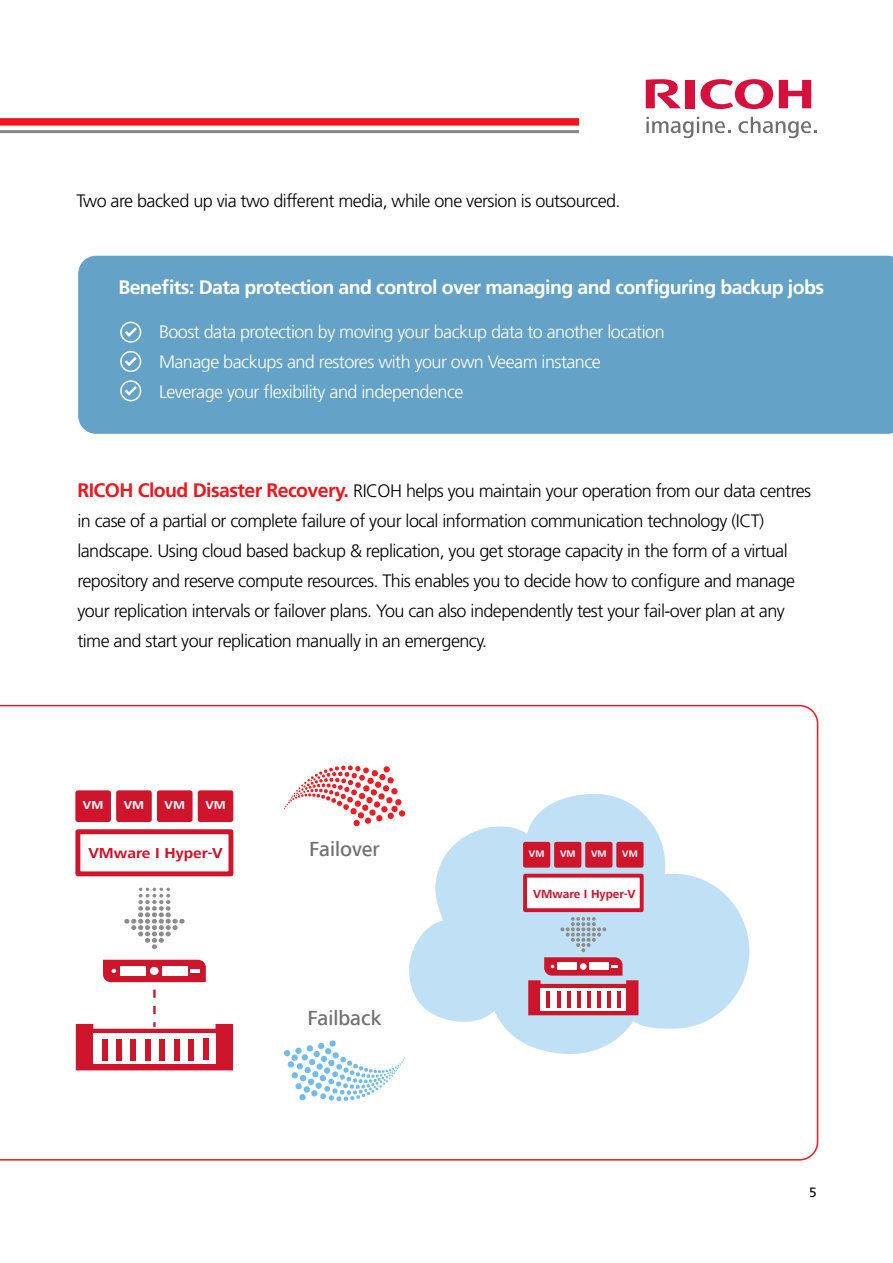
<style>
.page{position:relative;width:893px;height:1263px;background:#fff}
.page>*{position:absolute;margin:0;border:0;box-sizing:border-box;transform-origin:0 0}
.t1{font:500 21px "Frutiger Next LT";color:#717171}
.t2{font:700 19.5px "Frutiger LT Std";letter-spacing:-.03em;color:#fff}
.t3{font:300 18px/30px "Frutiger LT Std";letter-spacing:-.03em;color:#000}
.t4{font:300 18px/30px "Frutiger LT Std";letter-spacing:-.03em;color:#fff}
.t5{font:700 14.85px "Frutiger Next LT";color:#cf152b;scale:1.07 1}
.t6{font:13.5px "Frutiger LT Std";color:#000}
.t7{font:700 12.15px "Frutiger Next LT";color:#cf152b}
.t8{font:700 11.85px "Frutiger Next LT";color:#fff;scale:1.07 1}
.t9{font:700 9.75px "Frutiger Next LT";color:#fff}
.s1{font-weight:700;font-size:19.5px;color:#ed171f}
</style>
<div class="page">
<svg style="left:700px;top:79px;width:73px;height:30px"></svg>
<svg style="left:779px;top:80px;width:32px;height:28px"></svg>
<div style="left:685px;top:80px;width:10px;height:28px;background:#d60f3c"></div>
<svg style="left:646px;top:79px;width:35px;height:29px"></svg>
<svg style="left:646px;top:117px;width:84px;height:21px"></svg>
<svg style="left:738px;top:117px;width:78px;height:21px"></svg>
<svg style="left:0;top:705px;width:818px;height:455px"></svg>
<svg style="left:409px;top:794px;width:340px;height:260px;fill:#c0e1f5"></svg>
<svg style="left:124px;top:888px;width:61px;height:61px"></svg>
<div style="left:78px;top:832px;width:153px;height:42px;background:#fff"></div>
<div style="left:75px;top:829px;width:158px;height:47px;border:5px solid #cf152b"></div>
<div style="left:78px;top:793px;width:30px;height:26px;background:#cf152b"></div>
<div style="left:75px;top:790px;width:36px;height:32px;border:5px solid #cf152b"></div>
<div style="left:119px;top:793px;width:30px;height:26px;background:#cf152b"></div>
<div style="left:116px;top:790px;width:36px;height:32px;border:5px solid #cf152b"></div>
<div style="left:159px;top:793px;width:31px;height:26px;background:#cf152b"></div>
<div style="left:157px;top:790px;width:36px;height:32px;border:5px solid #cf152b"></div>
<div style="left:200px;top:793px;width:31px;height:26px;background:#cf152b"></div>
<div style="left:198px;top:790px;width:35px;height:32px;border:5px solid #cf152b"></div>
<svg style="left:103px;top:960px;width:103px;height:22px"></svg>
<svg style="left:76px;top:990px;width:157px;height:80px"></svg>
<svg style="left:284px;top:765px;width:122px;height:62px"></svg>
<svg style="left:284px;top:1040px;width:121px;height:61px"></svg>
<div style="left:525px;top:876px;width:117px;height:34px;background:#fff"></div>
<div style="left:523px;top:874px;width:121px;height:38px;border:4px solid #cf152b"></div>
<div style="left:525px;top:844px;width:23px;height:22px;background:#cf152b"></div>
<div style="left:523px;top:842px;width:27px;height:26px;border:4px solid #cf152b"></div>
<div style="left:556px;top:844px;width:23px;height:22px;background:#cf152b"></div>
<div style="left:554px;top:842px;width:27px;height:26px;border:4px solid #cf152b"></div>
<div style="left:587px;top:844px;width:24px;height:22px;background:#cf152b"></div>
<div style="left:585px;top:842px;width:27px;height:26px;border:4px solid #cf152b"></div>
<div style="left:618px;top:844px;width:24px;height:22px;background:#cf152b"></div>
<div style="left:616px;top:842px;width:28px;height:26px;border:4px solid #cf152b"></div>
<svg style="left:528px;top:917px;width:110px;height:98px;background:#c5a4b6"></svg>
<div style="left:541px;top:988px;width:85px;height:22px;background:#fff"></div>
<hr style="left:617px;top:991px;width:4px;height:16px;background:#cf152b">
<hr style="left:607px;top:991px;width:4px;height:17px;background:#cf152b">
<hr style="left:597px;top:991px;width:4px;height:17px;background:#cf152b">
<hr style="left:587px;top:991px;width:4px;height:17px;background:#cf152b">
<hr style="left:577px;top:991px;width:4px;height:17px;background:#cf152b">
<hr style="left:567px;top:991px;width:3px;height:17px;background:#cf152b">
<hr style="left:557px;top:991px;width:3px;height:17px;background:#cf152b">
<hr style="left:547px;top:991px;width:3px;height:17px;background:#cf152b">
<div style="left:0;top:118px;width:579px;height:8px;background:#ed171f"></div>
<hr style="left:0;top:130px;width:579px;height:3px;background:#82888e">
<div style="left:78px;top:256px;width:815px;height:178px;background:#64a2c7"></div>
<svg style="left:125px;top:327px;width:12px;height:10px"></svg>
<div style="left:120px;top:322px;width:21px;height:21px;border:2px solid #fff;border-radius:50%"></div>
<svg style="left:125px;top:357px;width:12px;height:9px"></svg>
<div style="left:120px;top:351px;width:21px;height:21px;border:2px solid #fff;border-radius:50%"></div>
<svg style="left:125px;top:386px;width:12px;height:10px"></svg>
<div style="left:120px;top:380px;width:21px;height:21px;border:2px solid #fff;border-radius:50%"></div>
<p class="t3" style="left:77px;top:186px;width:546px">Two are backed up via two different media, while one version is outsourced.</p>
<p class="t2" style="left:118px;top:276px;width:707px">Benefits: Data protection and control over managing and configuring backup jobs</p>
<p class="t4" style="left:159px;top:317px;width:507px">Boost data protection by moving your backup data to another location<br>Manage backups and restores with your own Veeam instance<br>Leverage your flexibility and independence</p>
<p class="t3" style="left:77px;top:476px;width:735px"><span class="s1">RICOH Cloud Disaster Recovery.</span> RICOH helps you maintain your operation from our data centres in case of a partial or complete failure of your local information communication technology (ICT) landscape. Using cloud based backup &amp; replication, you get storage capacity in the form of a virtual repository and reserve compute resources. This enables you to decide how to configure and manage your replication intervals or failover plans. You can also independently test your fail-over plan at any time and start your replication manually in an emergency.</p>
<p class="t8" style="left:83px;top:799px;width:21px">VM</p>
<p class="t8" style="left:124px;top:799px;width:21px">VM</p>
<p class="t8" style="left:165px;top:799px;width:21px">VM</p>
<p class="t8" style="left:205px;top:799px;width:21px">VM</p>
<p class="t5" style="left:88px;top:845px;width:127px">VMware I Hyper-V</p>
<p class="t1" style="left:309px;top:838px;width:72px">Failover</p>
<p class="t1" style="left:308px;top:1007px;width:76px">Failback</p>
<p class="t9" style="left:529px;top:848px;width:17px">VM</p>
<p class="t9" style="left:560px;top:848px;width:17px">VM</p>
<p class="t9" style="left:591px;top:848px;width:17px">VM</p>
<p class="t9" style="left:622px;top:848px;width:17px">VM</p>
<p class="t7" style="left:533px;top:887px;width:104px">VMware I Hyper-V</p>
<p class="t6" style="left:809px;top:1184px;width:9px">5</p>
</div>
